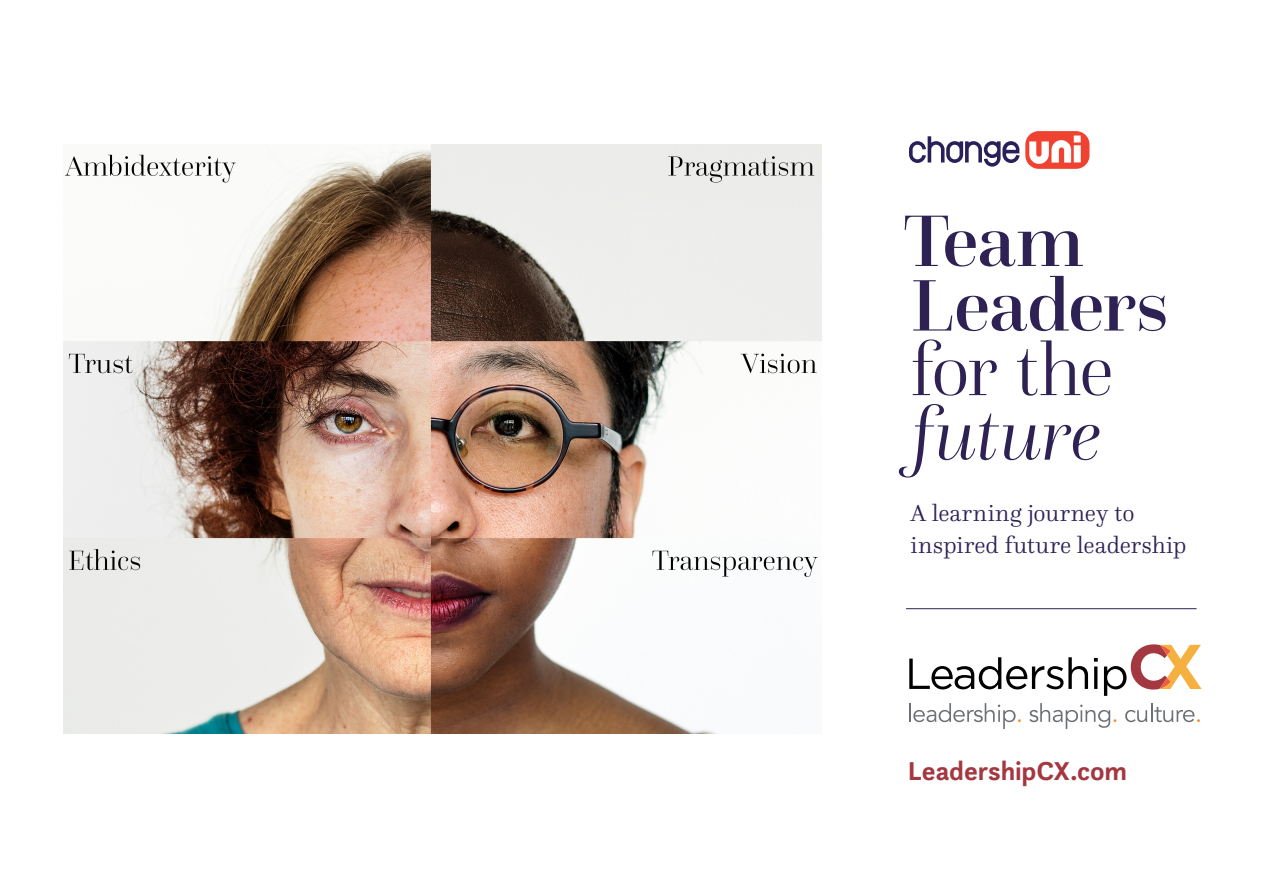
<style>
.page{position:relative;width:1263px;height:893px;background:#fff}
.page>*{position:absolute;margin:0;border:0;box-sizing:border-box;transform-origin:0 0}
.Heading_1{font:500 76.2px "Questa Grande";letter-spacing:-.015em;color:#2e2255}
.Heading_1-2{font:300 76.2px "Questa Grande";letter-spacing:-.03em;color:#2e2255}
.Heading_1-3{font:italic 300 76.2px "Questa Grande";letter-spacing:-.005em;color:#2e2255}
.Heading_1-4{font:700 27px "Questa Sans";letter-spacing:-.005em;color:#a43841}
.Heading_1-5{font:300 24px/31.8px "Questa";letter-spacing:.005em;color:#2e2255}
</style>
<div class="page">
<img style="left:64px;top:144px;width:758px;height:590px">
<svg style="left:909px;top:136px;width:110px;height:31px"></svg>
<svg style="left:1025px;top:131px;width:64px;height:38px"></svg>
<hr style="left:906px;top:608px;width:290px;height:1px;background:#2e2255">
<svg style="left:909px;top:657px;width:179px;height:32px"></svg>
<svg style="left:1094px;top:658px;width:4px;height:4px"></svg>
<hr style="left:1094px;top:666px;width:3px;height:23px;background:#000">
<svg style="left:1104px;top:644px;width:97px;height:52px"></svg>
<svg style="left:909px;top:703px;width:112px;height:26px"></svg>
<svg style="left:1029px;top:703px;width:87px;height:26px"></svg>
<svg style="left:1125px;top:703px;width:75px;height:19px"></svg>
<p class="Heading_1" style="left:903px;top:195px;width:182px">Team</p>
<p class="Heading_1" style="left:911px;top:259px;width:259px">Leaders</p>
<p class="Heading_1-2" style="left:911px;top:325px;width:204px">for the</p>
<p class="Heading_1-3" style="left:912px;top:389px;width:191px">future</p>
<p class="Heading_1-5" style="left:911px;top:496px;width:277px">A learning journey to inspired future leadership</p>
<p class="Heading_1-4" style="left:908px;top:754px;width:221px">LeadershipCX.com</p>
</div>
